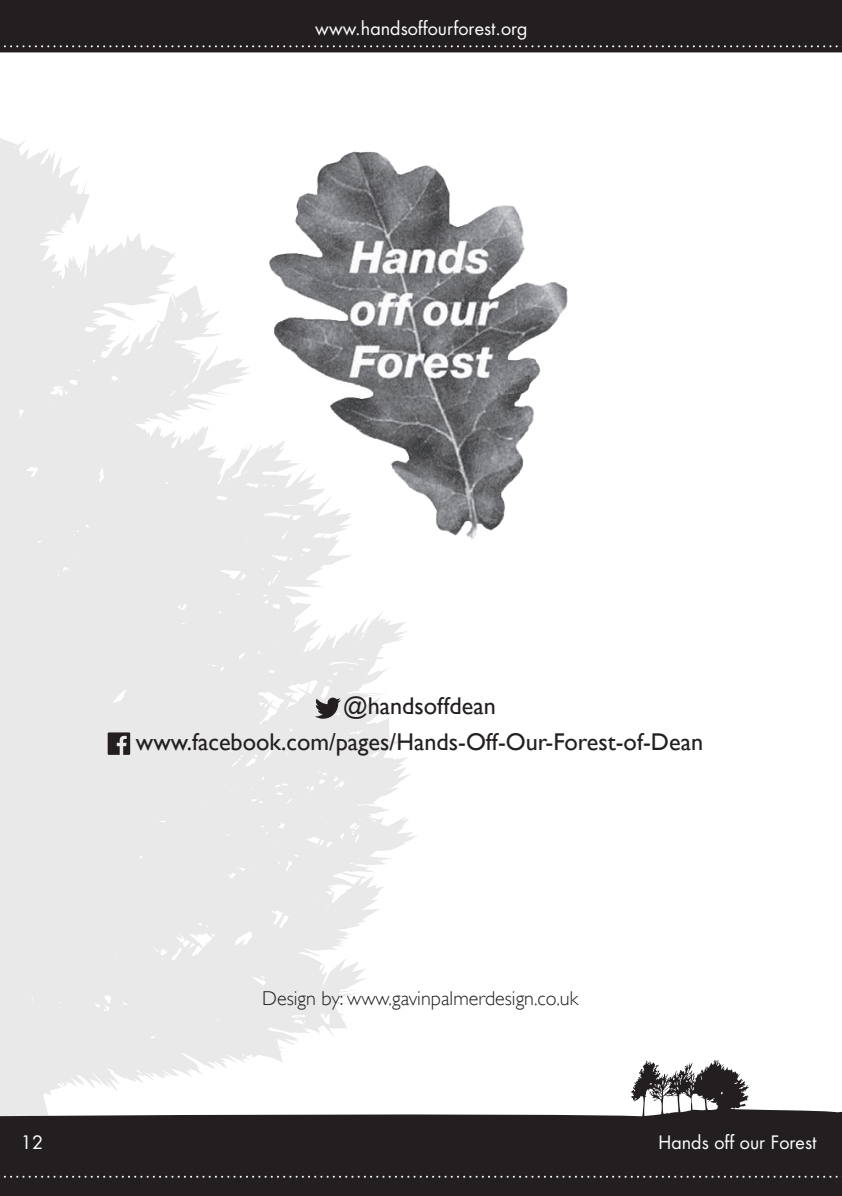
<style>
.page{position:relative;width:842px;height:1196px;background:#fff}
.page>*{position:absolute;margin:0;border:0;box-sizing:border-box;transform-origin:0 0}
.t1{font:24.2px "Gill Sans";color:#231f20}
.Paragraph_Style_1{font:300 20px "Gill Sans";color:#231f20}
.t2{font:18px "Futura Std";color:#fff}
</style>
<div class="page">
<svg style="left:0;top:138px;width:416px;height:921px;fill:#e9e9e9"></svg>
<div style="left:0;top:0;width:841px;height:52px;background:#231f20"></div>
<svg style="left:0;top:45px;width:842px;height:2px;background:#535051"></svg>
<svg style="left:0;top:1059px;width:449px;height:137px;fill:#231f20"></svg>
<svg style="left:449px;top:1060px;width:392px;height:136px;fill:#231f20"></svg>
<svg style="left:0;top:1175px;width:842px;height:2px;background:#464344"></svg>
<svg style="left:315px;top:697px;width:26px;height:22px"></svg>
<svg style="left:108px;top:732px;width:22px;height:23px"></svg>
<img style="left:262px;top:151px;width:306px;height:389px">
<svg style="left:837px;top:0;width:5px;height:3px"></svg>
<svg style="left:837px;top:1191px;width:5px;height:5px"></svg>
<p class="t2" style="left:315px;top:17px;width:214px">www.handsoffourforest.org</p>
<p class="t1" style="left:343px;top:692px;width:154px">@handsoffdean</p>
<p class="t1" style="left:136px;top:727px;width:568px">www.facebook.com/pages/Hands-Off-Our-Forest-of-Dean</p>
<p class="Paragraph_Style_1" style="left:262px;top:983px;width:317px">Design by: www.gavinpalmerdesign.co.uk</p>
<p class="t2" style="left:21px;top:1131px;width:24px">12</p>
<p class="t2" style="left:658px;top:1131px;width:159px">Hands off our Forest</p>
</div>
